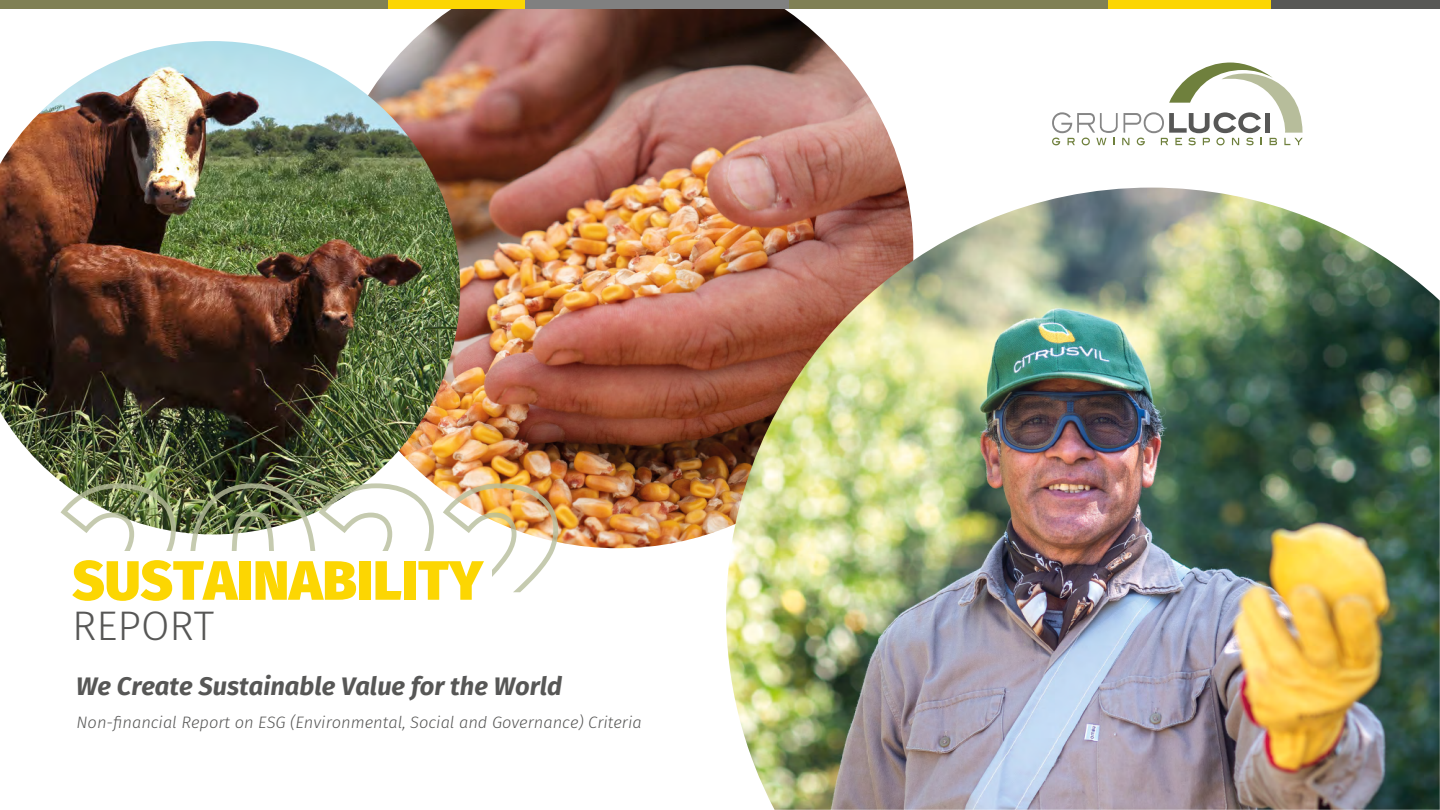
<style>
.page{position:relative;width:1440px;height:810px;background:#fff}
.page>*{position:absolute;margin:0;border:0;box-sizing:border-box;transform-origin:0 0}
.t1{font:900 55.35px "Fira Sans";color:#fcd602}
.t2{font:300 41.17px "Fira Sans";color:#575756}
.t3{font:italic 700 25.5px "Fira Sans";color:#575756}
.t4{font:italic 300 16.5px "Fira Sans";color:#575756}
</style>
<div class="page">
<img style="left:323px;top:8px;width:590px;height:540px">
<img style="left:726px;top:188px;width:714px;height:622px">
<img style="left:0;top:41px;width:460px;height:493px">
<img style="left:61px;top:483px;width:115px;height:68px">
<img style="left:190px;top:483px;width:244px;height:68px">
<img style="left:443px;top:483px;width:115px;height:109px">
<div style="left:70px;top:552px;width:422px;height:42px;background:#fff"></div>
<div style="left:0;top:0;width:388px;height:8px;background:#808054"></div>
<div style="left:525px;top:0;width:264px;height:8px;background:#808080"></div>
<div style="left:388px;top:0;width:137px;height:8px;background:#fcd602"></div>
<div style="left:1108px;top:0;width:163px;height:8px;background:#fcd602"></div>
<div style="left:789px;top:0;width:319px;height:8px;background:#808054"></div>
<div style="left:1271px;top:0;width:169px;height:8px;background:#585856"></div>
<svg style="left:1052px;top:63px;width:251px;height:82px"></svg>
<h1 class="t1" style="left:72px;top:531px;width:412px">SUSTAINABILITY</h1>
<h2 class="t2" style="left:72px;top:597px;width:144px">REPORT</h2>
<h3 class="t3" style="left:76px;top:665px;width:487px">We Create Sustainable Value for the World</h3>
<p class="t4" style="left:77px;top:711px;width:567px">Non-financial Report on ESG (Environmental, Social and Governance) Criteria</p>
</div>
